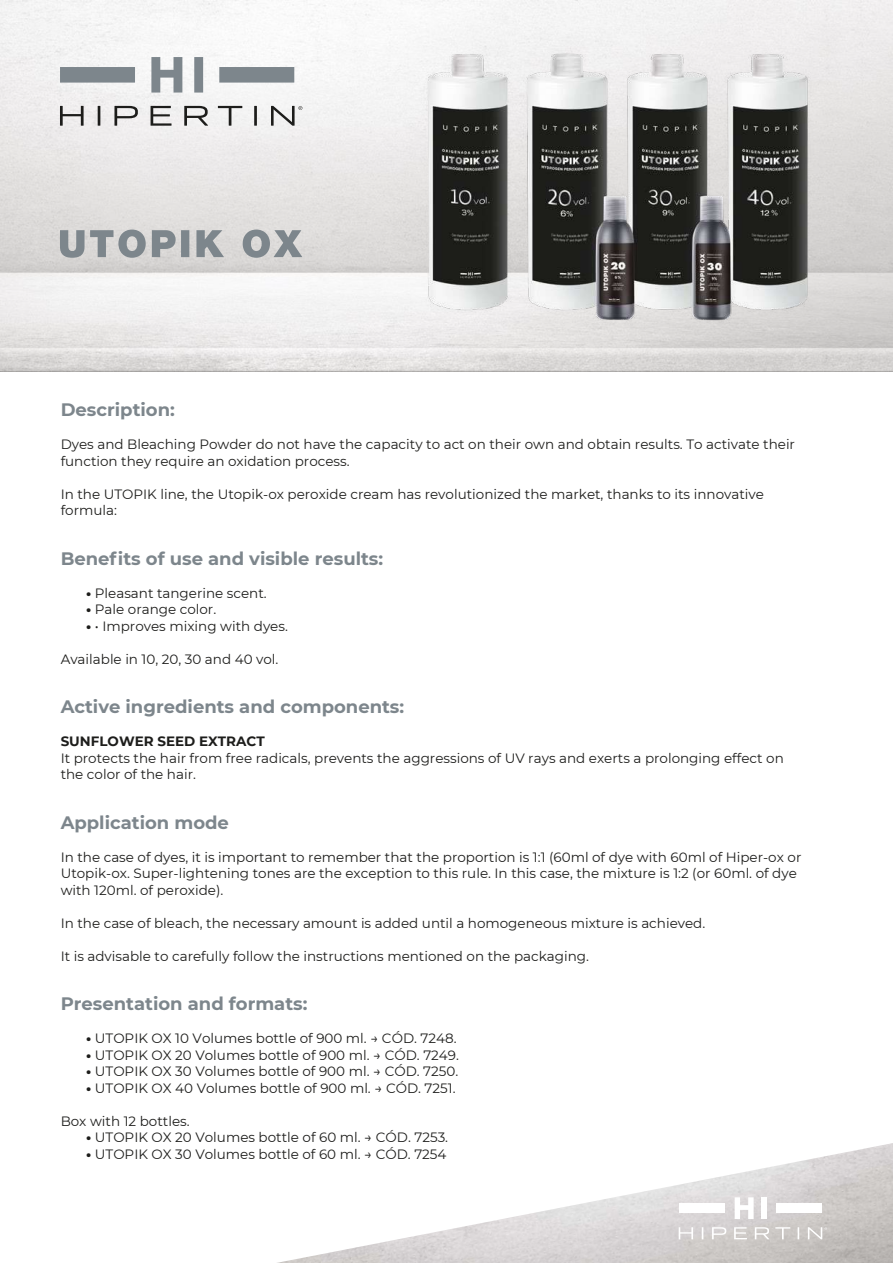
<style>
.page{position:relative;width:893px;height:1263px;background:#fff}
.page>*{position:absolute;margin:0;border:0;box-sizing:border-box;transform-origin:0 0}
.t1{font:700 18px "Montserrat";color:#7d868c}
.t2{font:13.5px/16.5px "Montserrat";color:#1d1d1b}
.t3{font:700 13.5px "Montserrat";color:#1d1d1b}
.s1{font-weight:800}
</style>
<div class="page">
<img style="left:0;top:0;width:893px;height:371px">
<svg style="left:60px;top:57px;width:234px;height:36px"></svg>
<svg style="left:60px;top:106px;width:242px;height:20px"></svg>
<svg style="left:60px;top:230px;width:242px;height:28px;background:#acafb1"></svg>
<img style="left:277px;top:1143px;width:616px;height:120px">
<svg style="left:679px;top:1227px;width:14px;height:12px"></svg>
<svg style="left:702px;top:1227px;width:1px;height:12px"></svg>
<svg style="left:712px;top:1227px;width:14px;height:12px"></svg>
<svg style="left:734px;top:1227px;width:13px;height:12px"></svg>
<svg style="left:755px;top:1227px;width:14px;height:12px"></svg>
<svg style="left:775px;top:1227px;width:15px;height:12px"></svg>
<svg style="left:798px;top:1227px;width:1px;height:12px"></svg>
<svg style="left:735px;top:1197px;width:19px;height:22px"></svg>
<div style="left:761px;top:1197px;width:5px;height:22px;background:#fff"></div>
<div style="left:679px;top:1203px;width:46px;height:10px;background:#fff"></div>
<div style="left:776px;top:1203px;width:46px;height:10px;background:#fff"></div>
<svg style="left:808px;top:1227px;width:19px;height:12px"></svg>
<img style="left:362px;top:8px;width:510px;height:327px">
<h1 class="t1" style="left:61px;top:397px;width:116px">Description:</h1>
<p class="t2" style="left:61px;top:436px;width:736px">Dyes and Bleaching Powder do not have the capacity to act on their own and obtain results. To activate their function they require an oxidation process.</p>
<p class="t2" style="left:61px;top:485px;width:705px">In the UTOPIK line, the Utopik-ox peroxide cream has revolutionized the market, thanks to its innovative formula:</p>
<h1 class="t1" style="left:61px;top:545px;width:324px">Benefits of use and visible results:</h1>
<p class="t2" style="left:86px;top:584px;width:182px"><span class="s1">•</span> Pleasant tangerine scent.</p>
<p class="t2" style="left:86px;top:601px;width:132px"><span class="s1">•</span> Pale orange color.</p>
<p class="t2" style="left:86px;top:617px;width:203px"><span class="s1">•</span> • Improves mixing with dyes.</p>
<p class="t2" style="left:61px;top:650px;width:219px">Available in 10, 20, 30 and 40 vol.</p>
<h1 class="t1" style="left:61px;top:694px;width:345px">Active ingredients and components:</h1>
<p class="t3" style="left:61px;top:732px;width:206px">SUNFLOWER SEED EXTRACT</p>
<p class="t2" style="left:61px;top:749px;width:725px">It protects the hair from free radicals, prevents the aggressions of UV rays and exerts a prolonging effect on the color of the hair.</p>
<h1 class="t1" style="left:61px;top:809px;width:170px">Application mode</h1>
<p class="t2" style="left:61px;top:848px;width:742px">In the case of dyes, it is important to remember that the proportion is 1:1 (60ml of dye with 60ml of Hiper-ox or<br>Utopik-ox. Super-lightening tones are the exception to this rule. In this case, the mixture is 1:2 (or 60ml. of dye with 120ml. of peroxide).</p>
<p class="t2" style="left:61px;top:914px;width:646px">In the case of bleach, the necessary amount is added until a homogeneous mixture is achieved.</p>
<p class="t2" style="left:61px;top:947px;width:530px">It is advisable to carefully follow the instructions mentioned on the packaging.</p>
<h1 class="t1" style="left:61px;top:991px;width:248px">Presentation and formats:</h1>
<p class="t2" style="left:86px;top:1030px;width:372px"><span class="s1">•</span> UTOPIK OX 10 Volumes bottle of 900 ml. → CÓD. 7248.</p>
<p class="t2" style="left:86px;top:1046px;width:374px"><span class="s1">•</span> UTOPIK OX 20 Volumes bottle of 900 ml. → CÓD. 7249.</p>
<p class="t2" style="left:86px;top:1063px;width:374px"><span class="s1">•</span> UTOPIK OX 30 Volumes bottle of 900 ml. → CÓD. 7250.</p>
<p class="t2" style="left:86px;top:1079px;width:371px"><span class="s1">•</span> UTOPIK OX 40 Volumes bottle of 900 ml. → CÓD. 7251.</p>
<p class="t2" style="left:61px;top:1112px;width:130px">Box with 12 bottles.</p>
<p class="t2" style="left:86px;top:1129px;width:363px"><span class="s1">•</span> UTOPIK OX 20 Volumes bottle of 60 ml. → CÓD. 7253.</p>
<p class="t2" style="left:86px;top:1145px;width:362px"><span class="s1">•</span> UTOPIK OX 30 Volumes bottle of 60 ml. → CÓD. 7254</p>
</div>
